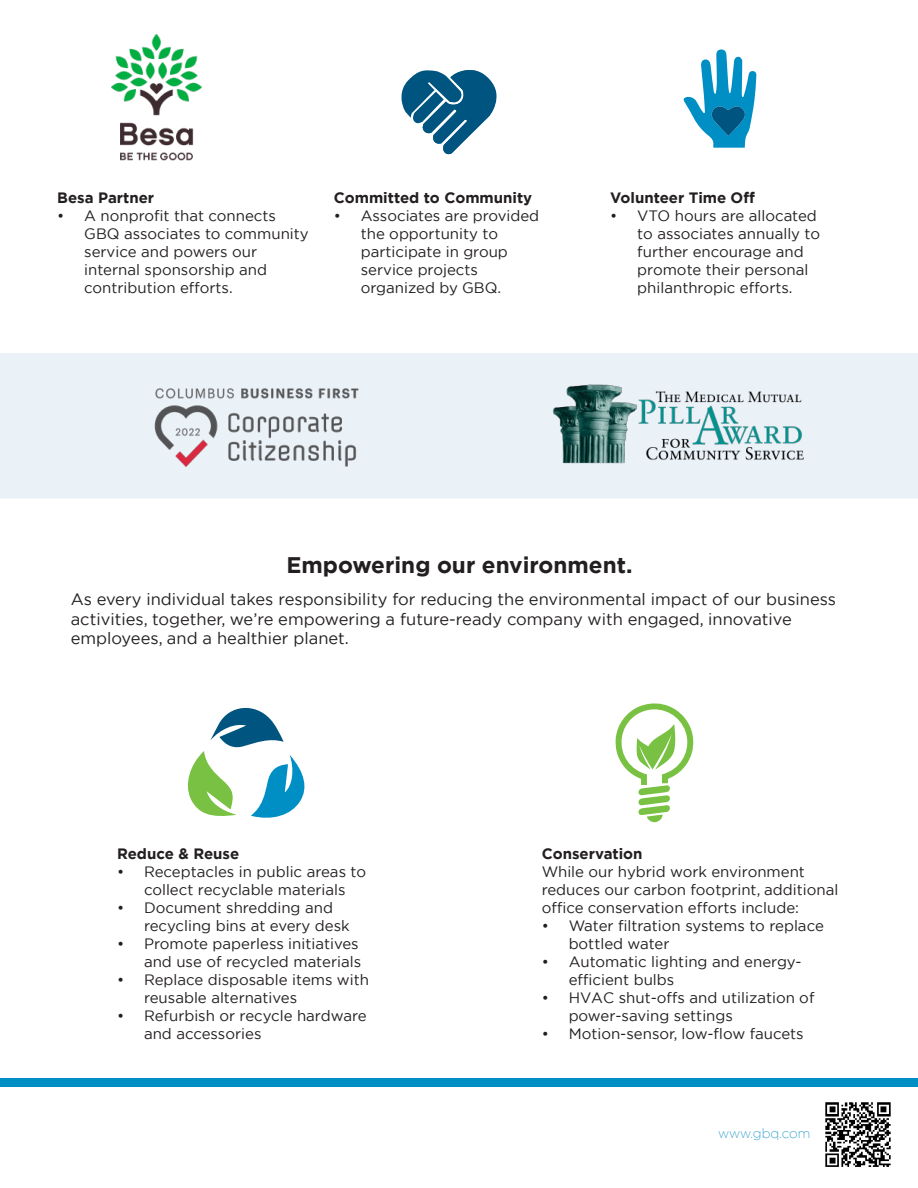
<style>
.page{position:relative;width:918px;height:1188px;background:#fff}
.page>*{position:absolute;margin:0;border:0;box-sizing:border-box;transform-origin:0 0}
.t1{font:700 22.5px "Gotham";color:#231f20}
.t2{font:16.5px/19.8px "Gotham";color:#231f20}
.t3{font:15px/18px "Gotham";color:#231f20}
.t4{font:700 15px "Gotham";color:#231f20}
.t5{font:200 13.5px "Gotham";letter-spacing:-.005em;color:#008ac0}
</style>
<div class="page">
<div style="left:0;top:353px;width:918px;height:145px;background:#eaf1f7"></div>
<img style="left:146px;top:375px;width:221px;height:103px">
<img style="left:553px;top:383px;width:258px;height:83px">
<img style="left:825px;top:1102px;width:66px;height:65px">
<div style="left:0;top:1078px;width:918px;height:9px;background:#008fc5"></div>
<svg style="left:401px;top:70px;width:96px;height:85px"></svg>
<img style="left:111px;top:34px;width:91px;height:127px">
<svg style="left:683px;top:49px;width:74px;height:99px"></svg>
<svg style="left:615px;top:703px;width:79px;height:119px"></svg>
<svg style="left:187px;top:707px;width:118px;height:111px"></svg>
<p class="t4" style="left:57px;top:191px;width:98px">Besa Partner</p>
<p class="t3" style="left:84px;top:207px;width:226px;text-indent:-27px">• A nonprofit that connects<br>GBQ associates to community service and powers our internal sponsorship and contribution efforts.</p>
<p class="t4" style="left:334px;top:191px;width:200px">Committed to Community</p>
<p class="t3" style="left:361px;top:207px;width:180px;text-indent:-27px">• Associates are provided the opportunity to participate in group service projects organized by GBQ.</p>
<p class="t4" style="left:610px;top:187px;width:146px">Volunteer Time Off</p>
<p class="t3" style="left:637px;top:207px;width:184px;text-indent:-27px">• VTO hours are allocated to associates annually to further encourage and promote their personal philanthropic efforts.</p>
<h1 class="t1" style="left:287px;top:555px;width:348px">Empowering our environment.</h1>
<p class="t2" style="left:71px;top:590px;width:767px">As every individual takes responsibility for reducing the environmental impact of our business activities, together, we’re empowering a future-ready company with engaged, innovative employees, and a healthier planet.</p>
<p class="t4" style="left:117px;top:847px;width:124px">Reduce &amp; Reuse</p>
<p class="t3" style="left:117px;top:864px;width:251px;text-align:center">• Receptacles in public areas to collect recyclable materials</p>
<p class="t3" style="left:144px;top:900px;width:207px;text-indent:-27px">• Document shredding and recycling bins at every desk</p>
<p class="t3" style="left:117px;top:936px;width:246px;text-align:right">• Promote paperless initiatives and use of recycled materials</p>
<p class="t3" style="left:144px;top:972px;width:227px;text-indent:-27px">• Replace disposable items with reusable alternatives</p>
<p class="t3" style="left:144px;top:1008px;width:224px;text-indent:-27px">• Refurbish or recycle hardware and accessories</p>
<p class="t4" style="left:542px;top:847px;width:102px">Conservation</p>
<p class="t3" style="left:542px;top:864px;width:298px">While our hybrid work environment reduces our carbon footprint, additional office conservation efforts include:</p>
<p class="t3" style="left:569px;top:918px;width:257px;text-indent:-27px">• Water filtration systems to replace bottled water</p>
<p class="t3" style="left:569px;top:954px;width:235px;text-indent:-27px">• Automatic lighting and energy&shy;efficient bulbs</p>
<p class="t3" style="left:569px;top:990px;width:247px;text-indent:-27px">• HVAC shut-offs and utilization of power-saving settings</p>
<p class="t3" style="left:542px;top:1026px;width:264px">• Motion-sensor, low-flow faucets</p>
<p class="t5" style="left:718px;top:1129px;width:94px">www.gbq.com</p>
</div>
